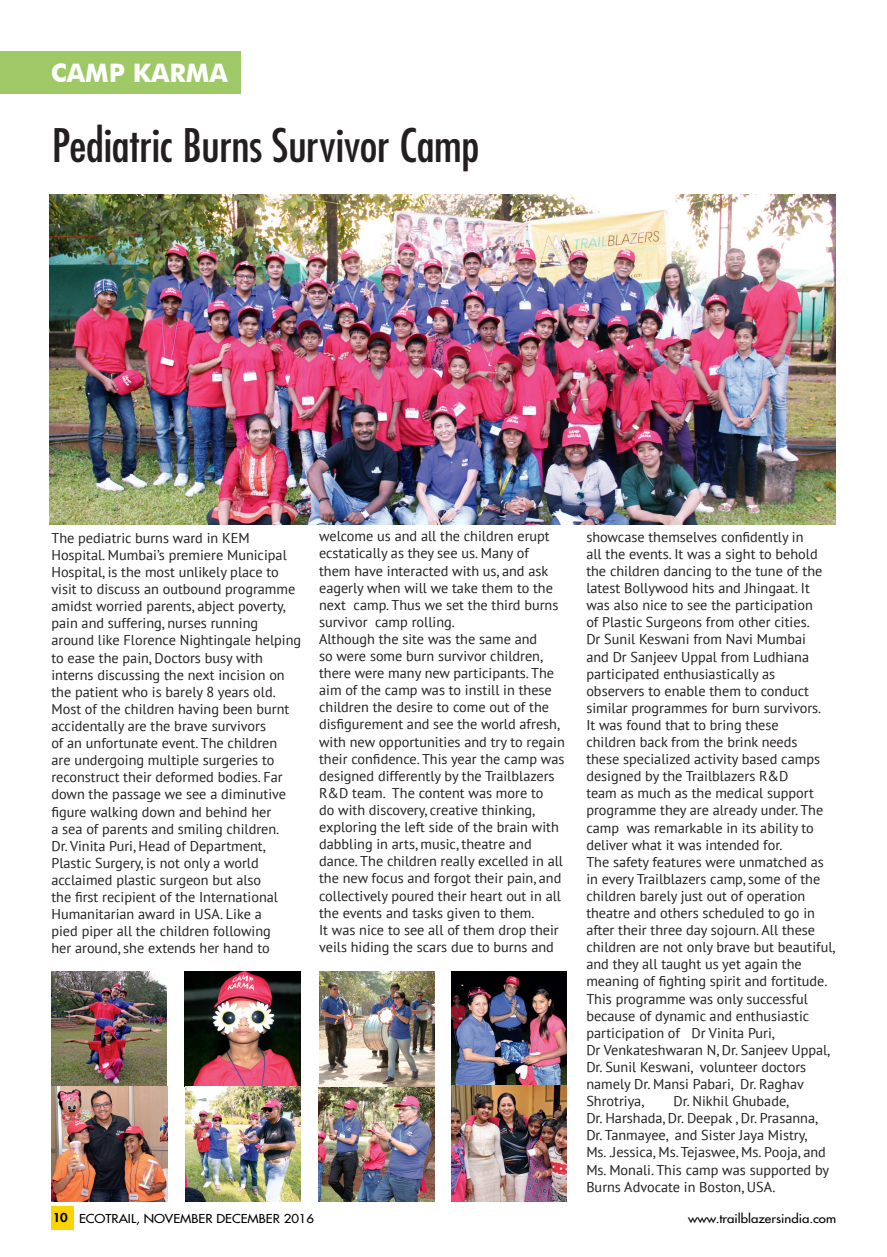
<style>
.page{position:relative;width:887px;height:1257px;background:#fff}
.page>*{position:absolute;margin:0;border:0;box-sizing:border-box;transform-origin:0 0}
.t1{font:condensed 45px "Futura Std";letter-spacing:-.005em;color:#231f20;scale:1.04 1}
.t2{font:700 25.5px "Futura BT";color:#fff}
.t3{font:14.25px/17.1px "PT Sans";color:#231f20}
.t4{font:500 12px "Futura Std";color:#000;scale:1.1 1}
.t5{font:800 12px "Futura Std";color:#000;scale:1.1 1}
</style>
<div class="page">
<div style="left:51px;top:1206px;width:22px;height:23px;background:#fcd406"></div>
<div style="left:0;top:51px;width:240px;height:42px;background:#9ec966"></div>
<img style="left:50px;top:194px;width:785px;height:330px">
<img style="left:51px;top:971px;width:116px;height:231px">
<img style="left:185px;top:971px;width:116px;height:231px">
<img style="left:318px;top:971px;width:116px;height:231px">
<img style="left:451px;top:971px;width:116px;height:114px">
<img style="left:451px;top:1085px;width:116px;height:116px">
<p class="t2" style="left:51px;top:57px;width:178px">CAMP KARMA</p>
<p class="t1" style="left:52px;top:118px;width:413px">Pediatric Burns Survivor Camp</p>
<p class="t3" style="left:51px;top:529px;width:251px">The pediatric burns ward in KEM Hospital. Mumbai’s premiere Municipal Hospital, is the most unlikely place to visit to discuss an outbound programme amidst worried parents, abject poverty, pain and suffering, nurses running around like Florence Nightingale helping to ease the pain, Doctors busy with interns discussing the next incision on the patient who is barely 8 years old.<br>Most of the children having been burnt accidentally are the brave survivors<br>of an unfortunate event. The children<br>are undergoing multiple surgeries to reconstruct their deformed bodies. Far down the passage we see a diminutive figure walking down and behind her<br>a sea of parents and smiling children.<br>Dr. Vinita Puri, Head of Department, Plastic Surgery, is not only a world acclaimed plastic surgeon but also<br>the first recipient of the International Humanitarian award in USA. Like a<br>pied piper all the children following<br>her around, she extends her hand to</p>
<p class="t3" style="left:319px;top:527px;width:241px">welcome us and all the children erupt ecstatically as they see us. Many of them have interacted with us, and ask eagerly when will we take them to the next camp. Thus we set the third burns survivor camp rolling.</p>
<p class="t3" style="left:319px;top:630px;width:247px">Although the site was the same and<br>so were some burn survivor children, there were many new participants. The aim of the camp was to instill in these children the desire to come out of the disfigurement and see the world afresh, with new opportunities and try to regain their confidence. This year the camp was designed differently by the Trailblazers R&amp;D team. The content was more to<br>do with discovery, creative thinking, exploring the left side of the brain with dabbling in arts, music, theatre and dance. The children really excelled in all the new focus and forgot their pain, and collectively poured their heart out in all the events and tasks given to them.</p>
<p class="t3" style="left:319px;top:921px;width:241px">It was nice to see all of them drop their veils hiding the scars due to burns and</p>
<p class="t3" style="left:586px;top:528px;width:238px">showcase themselves confidently in<br>all the events. It was a sight to behold the children dancing to the tune of the latest Bollywood hits and Jhingaat. It was also nice to see the participation of Plastic Surgeons from other cities.<br>Dr Sunil Keswani from Navi Mumbai and Dr Sanjeev Uppal from Ludhiana participated enthusiastically as observers to enable them to conduct similar programmes for burn survivors.<br>It was found that to bring these children back from the brink needs these specialized activity based camps designed by the Trailblazers R&amp;D<br>team as much as the medical support programme they are already under. The camp was remarkable in its ability to deliver what it was intended for.</p>
<p class="t3" style="left:586px;top:853px;width:250px">The safety features were unmatched as in every Trailblazers camp, some of the children barely just out of operation theatre and others scheduled to go in after their three day sojourn. All these children are not only brave but beautiful, and they all taught us yet again the meaning of fighting spirit and fortitude.<br>This programme was only successful because of dynamic and enthusiastic participation of Dr Vinita Puri,<br>Dr Venkateshwaran N, Dr. Sanjeev Uppal, Dr. Sunil Keswani, volunteer doctors namely Dr. Mansi Pabari, Dr. Raghav Shrotriya,</p>
<p class="t3" style="left:586px;top:1092px;width:244px;text-indent:87px">Dr. Nikhil Ghubade,<br>Dr. Harshada, Dr. Deepak , Dr. Prasanna, Dr. Tanmayee, and Sister Jaya Mistry, Ms. .Jessica, Ms. Tejaswee, Ms. Pooja, and Ms. Monali. This camp was supported by Burns Advocate in Boston, USA.</p>
<p class="t5" style="left:53px;top:1209px;width:15px">10</p>
<p class="t4" style="left:79px;top:1210px;width:215px">ECOTRAIL, NOVEMBER DECEMBER 2016</p>
<p class="t4" style="left:688px;top:1211px;width:136px">www.trailblazersindia.com</p>
</div>
